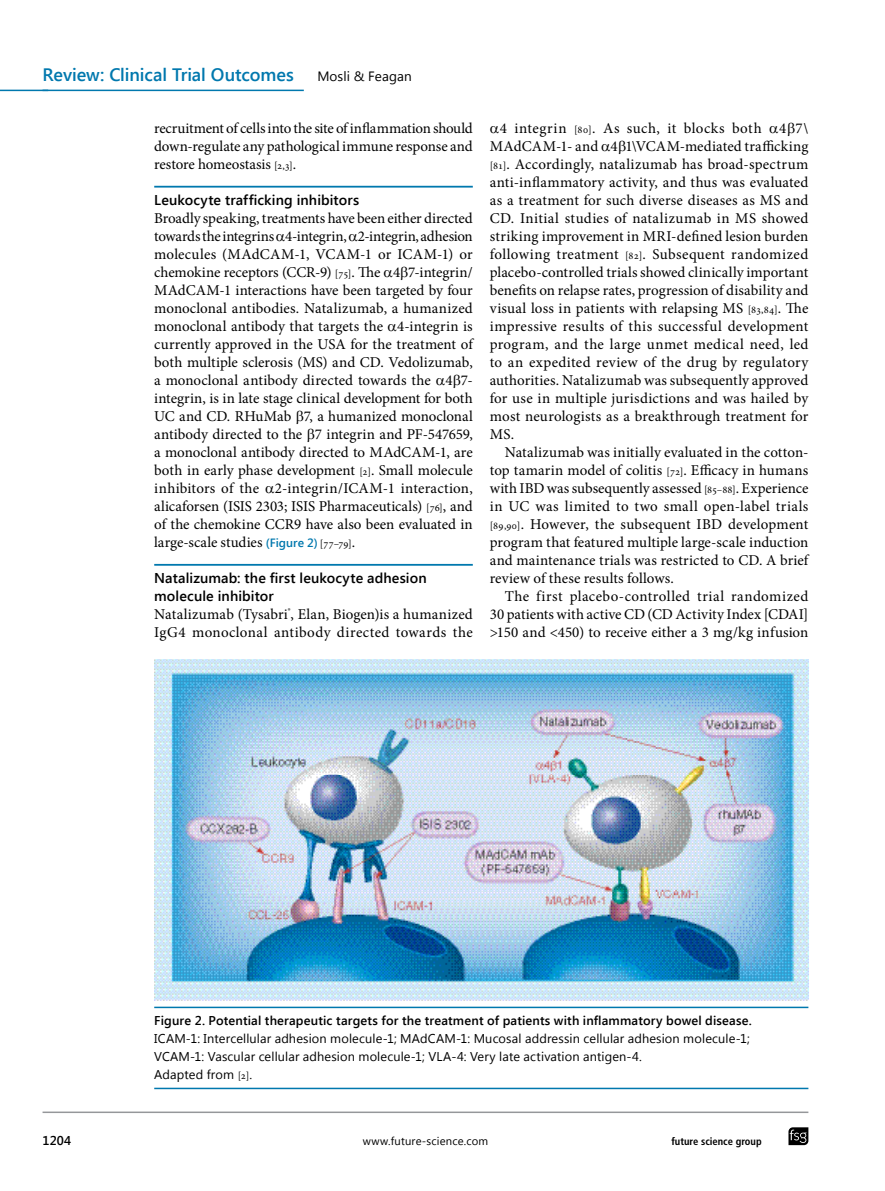
<style>
.page{position:relative;width:885px;height:1191px;background:#fff}
.page>*{position:absolute;margin:0;border:0;box-sizing:border-box;transform-origin:0 0}
.t1{font:600 18px "Segoe UI";letter-spacing:-.005em;color:#0078ae}
.t2{font:15px/18px "Minion Pro";letter-spacing:.005em;color:#000;text-align:justify}
.t3{font:600 14.25px/18px "Segoe UI";letter-spacing:.01em;color:#000}
.t4{font:13.5px "Segoe UI";letter-spacing:.005em;color:#000}
.t5{font:12.75px/18px "Segoe UI";letter-spacing:.01em;color:#000}
.t6{font:600 12.75px "Segoe UI";letter-spacing:.01em;color:#000}
.t7{font:11.25px "Segoe UI";letter-spacing:.02em;color:#000}
.t8{font:700 condensed 10.5px "Frutiger LT Std";color:#000}
.s1{font-size:10.5px}
.s2{font-family:"Segoe UI";font-weight:600;font-size:12px;color:#0078ae}
.s3{font-family:"Minion Pro";font-size:10.5px}
</style>
<div class="page">
<svg style="left:788px;top:1127px;width:20px;height:18px"></svg>
<hr style="left:43px;top:1111px;width:765px;height:2px;background:#95979a">
<hr style="left:0;top:90px;width:48px;height:1px;background:#0078ae">
<hr style="left:43px;top:90px;width:261px;height:1px;background:#0078ae">
<hr style="left:154px;top:186px;width:318px;height:2px;background:#0078ae">
<hr style="left:154px;top:564px;width:318px;height:2px;background:#0078ae">
<img style="left:154px;top:659px;width:654px;height:341px">
<hr style="left:154px;top:1006px;width:654px;height:2px;background:#0078ae">
<hr style="left:154px;top:1087px;width:654px;height:2px;background:#0078ae">
<p class="t1" style="left:43px;top:62px;width:253px">Review: Clinical Trial Outcomes</p>
<p class="t4" style="left:317px;top:67px;width:96px">Mosli &amp; Feagan</p>
<p class="t2" style="left:154px;top:119px;width:320px">recruitment of cells into the site of inflammation should down-regulate any pathological immune response and restore homeostasis <span class="s1">[2,3]</span>.</p>
<p class="t3" style="left:154px;top:190px;width:206px">Leukocyte trafficking inhibitors</p>
<p class="t2" style="left:154px;top:209px;width:320px">Broadly speaking, treatments have been either directed towards the integrins 4-integrin, 2-integrin, adhesion molecules (MAdCAM-1, VCAM-1 or ICAM-1) or chemokine receptors (CCR-9) <span class="s1">[75]</span>. The 4 7-integrin/ MAdCAM-1 interactions have been targeted by four monoclonal antibodies. Natalizumab, a humanized monoclonal antibody that targets the 4-integrin is currently approved in the USA for the treatment of both multiple sclerosis (MS) and CD. Vedolizumab, a monoclonal antibody directed towards the 4 7- integrin, is in late stage clinical development for both UC and CD. RHuMab 7, a humanized monoclonal antibody directed to the 7 integrin and PF-547659, a monoclonal antibody directed to MAdCAM-1, are both in early phase development <span class="s1">[2]</span>. Small molecule inhibitors of the 2-integrin/ICAM-1 interaction, alicaforsen (ISIS 2303; ISIS Pharmaceuticals) <span class="s1">[76]</span>, and of the chemokine CCR9 have also been evaluated in large-scale studies <span class="s2">(Figure 2)</span> <span class="s1">[77–79]</span>.</p>
<p class="t3" style="left:154px;top:568px;width:274px">Natalizumab: the first leukocyte adhesion molecule inhibitor</p>
<p class="t2" style="left:154px;top:605px;width:320px">Natalizumab (Tysabri<sup>®</sup>, Elan, Biogen)is a humanized<br>IgG4 monoclonal antibody directed towards the</p>
<p class="t2" style="left:490px;top:119px;width:320px;text-indent:10px">4 integrin <span class="s1">[80]</span>. As such, it blocks both 4 7\ MAdCAM-1- and 4 1\VCAM-mediated trafficking <span class="s1">[81]</span>. Accordingly, natalizumab has broad-spectrum anti-inflammatory activity, and thus was evaluated as a treatment for such diverse diseases as MS and CD. Initial studies of natalizumab in MS showed striking improvement in MRI-defined lesion burden following treatment <span class="s1">[82]</span>. Subsequent randomized placebo-controlled trials showed clinically important benefits on relapse rates, progression of disability and visual loss in patients with relapsing MS <span class="s1">[83,84]</span>. The impressive results of this successful development program, and the large unmet medical need, led to an expedited review of the drug by regulatory authorities. Natalizumab was subsequently approved for use in multiple jurisdictions and was hailed by most neurologists as a breakthrough treatment for MS.</p>
<p class="t2" style="left:490px;top:443px;width:320px;text-indent:15px">Natalizumab was initially evaluated in the cotton&shy;top tamarin model of colitis <span class="s1">[72]</span>. Efficacy in humans with IBD was subsequently assessed <span class="s1">[85–88]</span>. Experience in UC was limited to two small open-label trials <span class="s1">[89,90]</span>. However, the subsequent IBD development program that featured multiple large-scale induction and maintenance trials was restricted to CD. A brief review of these results follows.</p>
<p class="t2" style="left:490px;top:587px;width:320px;text-indent:15px">The first placebo-controlled trial randomized 30 patients with active CD (CD Activity Index [CDAI] &gt;150 and &lt;450) to receive either a 3 mg/kg infusion</p>
<p class="t6" style="left:154px;top:1011px;width:599px">Figure 2. Potential therapeutic targets for the treatment of patients with inflammatory bowel disease.</p>
<p class="t5" style="left:154px;top:1029px;width:597px">ICAM-1: Intercellular adhesion molecule-1; MAdCAM-1: Mucosal addressin cellular adhesion molecule-1;<br>VCAM-1: Vascular cellular adhesion molecule-1; VLA-4: Very late activation antigen-4.<br>Adapted from <span class="s3">[2]</span>.</p>
<p class="t6" style="left:43px;top:1131px;width:30px">1204</p>
<p class="t7" style="left:363px;top:1133px;width:127px">www.future-science.com</p>
<p class="t8" style="left:671px;top:1135px;width:92px">future science group</p>
</div>
